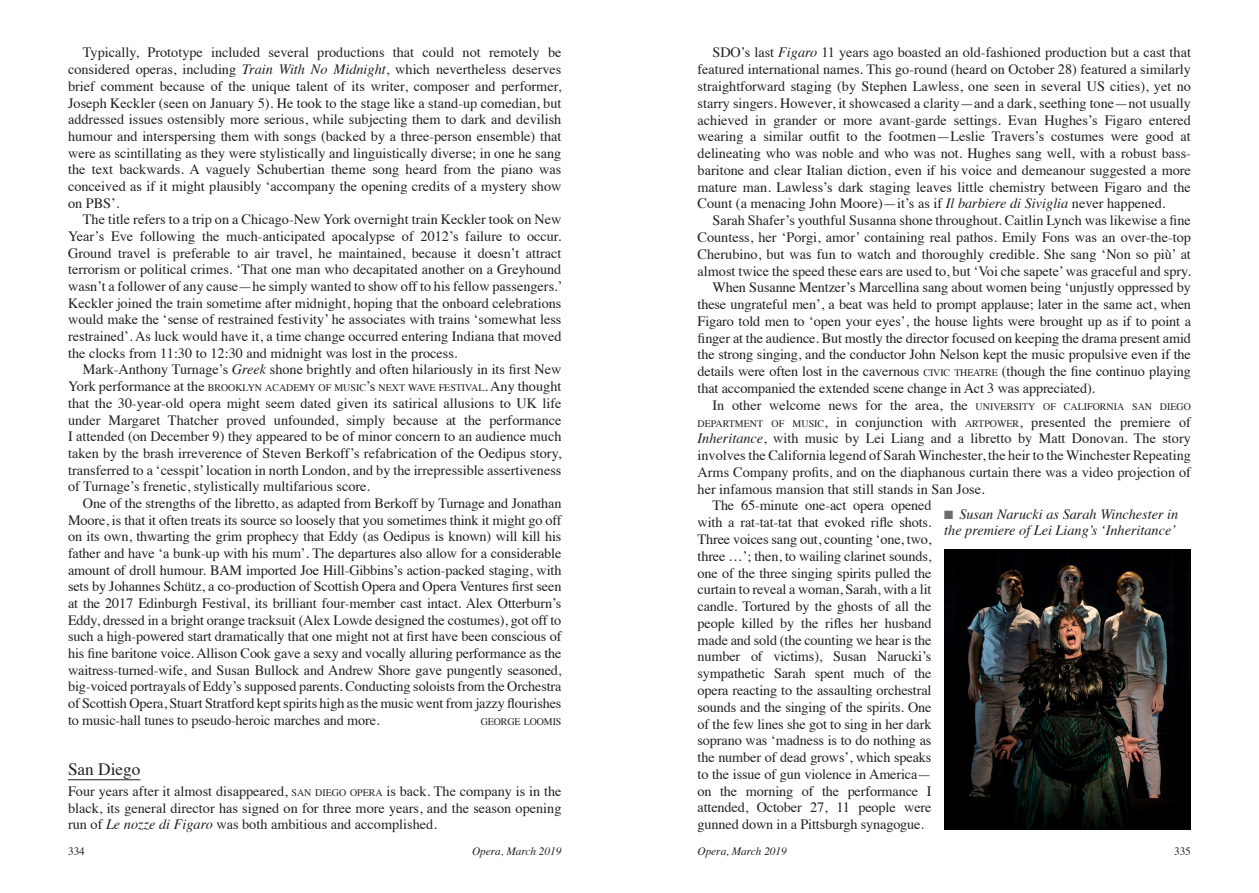
<style>
.page{position:relative;width:1259px;height:893px;background:#fff}
.page>*{position:absolute;margin:0;border:0;box-sizing:border-box;transform-origin:0 0}
._1_review_head_-_cit{font:17.25px "Times";color:#231f20}
._1_body_text{font:14.25px/16.8px "Times";color:#231f20;text-align:justify}
._1_first_para_review{font:14.25px/16.6px "Times";color:#231f20;text-align:justify}
.t1{font:italic 14.25px/16.5px "Times";color:#231f20}
.t2{font:italic 11.25px "Times";color:#231f20}
.t3{font:11.25px "Times";color:#231f20}
._1_body_text-2{font:10.05px "Times";color:#231f20}
.s1{font-style:italic}
.s2{font-size:14.25px}
.s3{font-size:10.05px}
.s4{font-style:inherit}
.s5{color:#6c6d70}
</style>
<div class="page">
<hr style="left:68px;top:779px;width:72px;height:1px;background:#231f20">
<img style="left:944px;top:550px;width:247px;height:279px">
<p class="_1_body_text" style="left:68px;top:43px;width:495px;text-indent:15px">Typically, Prototype included several productions that could not remotely be considered operas, including <span class="s1">Train With No Midnight</span>, which nevertheless deserves brief comment because of the unique talent of its writer, composer and performer, Joseph Keckler (seen on January 5). He took to the stage like a stand-up comedian, but addressed issues ostensibly more serious, while subjecting them to dark and devilish humour and interspersing them with songs (backed by a three-person ensemble) that were as scintillating as they were stylistically and linguistically diverse; in one he sang the text backwards. A vaguely Schubertian theme song heard from the piano was conceived as if it might plausibly ‘accompany the opening credits of a mystery show on PBS’.</p>
<p class="_1_body_text" style="left:68px;top:210px;width:496px;text-indent:15px">The title refers to a trip on a Chicago-New York overnight train Keckler took on New Year’s Eve following the much-anticipated apocalypse of 2012’s failure to occur.<br>Ground travel is preferable to air travel, he maintained, because it doesn’t attract terrorism or political crimes. ‘That one man who decapitated another on a Greyhound wasn’t a follower of any cause—he simply wanted to show off to his fellow passengers.’ Keckler joined the train sometime after midnight, hoping that the onboard celebrations would make the ‘sense of restrained festivity’ he associates with trains ‘somewhat less restrained’. As luck would have it, a time change occurred entering Indiana that moved the clocks from 11:30 to 12:30 and midnight was lost in the process.</p>
<p class="_1_body_text" style="left:83px;top:360px;width:480px">Mark-Anthony Turnage’s <span class="s1">Greek</span> shone brightly and often hilariously in its first New</p>
<p class="_1_body_text-2" style="left:68px;top:378px;width:495px"><span class="s2">York performance at the</span> BROOKLYN ACADEMY OF MUSIC<span class="s2">’s</span> NEXT WAVE FESTIVAL<span class="s2">. Any thought</span></p>
<p class="_1_body_text" style="left:68px;top:393px;width:495px">that the 30-year-old opera might seem dated given its satirical allusions to UK life under Margaret Thatcher proved unfounded, simply because at the performance I attended (on December 9) they appeared to be of minor concern to an audience much taken by the brash irreverence of Steven Berkoff’s refabrication of the Oedipus story, transferred to a ‘cesspit’ location in north London, and by the irrepressible assertiveness of Turnage’s frenetic, stylistically multifarious score.</p>
<p class="_1_body_text" style="left:68px;top:494px;width:495px;text-indent:15px">One of the strengths of the libretto, as adapted from Berkoff by Turnage and Jonathan Moore, is that it often treats its source so loosely that you sometimes think it might go off on its own, thwarting the grim prophecy that Eddy (as Oedipus is known) will kill his father and have ‘a bunk-up with his mum’. The departures also allow for a considerable amount of droll humour. BAM imported Joe Hill-Gibbins’s action-packed staging, with sets by Johannes Schütz, a co-production of Scottish Opera and Opera Ventures first seen at the 2017 Edinburgh Festival, its brilliant four-member cast intact. Alex Otterburn’s Eddy, dressed in a bright orange tracksuit (Alex Lowde designed the costumes), got off to such a high-powered start dramatically that one might not at first have been conscious of his fine baritone voice. Allison Cook gave a sexy and vocally alluring performance as the waitress-turned-wife, and Susan Bullock and Andrew Shore gave pungently seasoned, big-voiced portrayals of Eddy’s supposed parents. Conducting soloists from the Orchestra of Scottish Opera, Stuart Stratford kept spirits high as the music went from jazzy flourishes to music-hall tunes to pseudo-heroic marches and more.</p>
<p class="_1_body_text-2" style="left:481px;top:712px;width:82px">GEORGE LOOMIS</p>
<p class="_1_review_head_-_cit" style="left:68px;top:753px;width:74px">San Diego</p>
<p class="_1_first_para_review" style="left:68px;top:781px;width:495px">Four years after it almost disappeared, <span class="s3">SAN DIEGO OPERA</span> is back. The company is in the black, its general director has signed on for three more years, and the season opening run of <span class="s1">Le nozze di Figaro</span> was both ambitious and accomplished.</p>
<p class="_1_body_text" style="left:697px;top:43px;width:495px;text-indent:15px">SDO’s last <span class="s1">Figaro</span> 11 years ago boasted an old-fashioned production but a cast that featured international names. This go-round (heard on October 28) featured a similarly straightforward staging (by Stephen Lawless, one seen in several US cities), yet no starry singers. However, it showcased a clarity—and a dark, seething tone—not usually achieved in grander or more avant-garde settings. Evan Hughes’s Figaro entered wearing a similar outfit to the footmen—Leslie Travers’s costumes were good at delineating who was noble and who was not. Hughes sang well, with a robust bass&shy;baritone and clear Italian diction, even if his voice and demeanour suggested a more mature man. Lawless’s dark staging leaves little chemistry between Figaro and the Count (a menacing John Moore)—it’s as if <span class="s1">Il barbiere di Siviglia</span> never happened.</p>
<p class="_1_body_text" style="left:697px;top:211px;width:495px;text-indent:15px">Sarah Shafer’s youthful Susanna shone throughout. Caitlin Lynch was likewise a fine Countess, her ‘Porgi, amor’ containing real pathos. Emily Fons was an over-the-top Cherubino, but was fun to watch and thoroughly credible. She sang ‘Non so più’ at almost twice the speed these ears are used to, but ‘Voi che sapete’ was graceful and spry.</p>
<p class="_1_body_text" style="left:697px;top:278px;width:495px;text-indent:15px">When Susanne Mentzer’s Marcellina sang about women being ‘unjustly oppressed by these ungrateful men’, a beat was held to prompt applause; later in the same act, when Figaro told men to ‘open your eyes’, the house lights were brought up as if to point a finger at the audience. But mostly the director focused on keeping the drama present amid the strong singing, and the conductor John Nelson kept the music propulsive even if the details were often lost in the cavernous <span class="s3">CIVIC THEATRE</span> (though the fine continuo playing that accompanied the extended scene change in Act 3 was appreciated).</p>
<p class="_1_body_text" style="left:697px;top:395px;width:495px;text-indent:15px">In other welcome news for the area, the <span class="s3">UNIVERSITY OF CALIFORNIA SAN DIEGO DEPARTMENT OF MUSIC</span><span class="s4">,</span> in conjunction with <span class="s3">ARTPOWER</span><span class="s4">,</span> presented the premiere of <span class="s1">Inheritance</span>, with music by Lei Liang and a libretto by Matt Donovan. The story involves the California legend of Sarah Winchester, the heir to the Winchester Repeating Arms Company profits, and on the diaphanous curtain there was a video projection of her infamous mansion that still stands in San Jose.</p>
<p class="_1_body_text" style="left:697px;top:496px;width:235px;text-indent:15px">The 65-minute one-act opera opened with a rat-tat-tat that evoked rifle shots.<br>Three voices sang out, counting ‘one, two, three …’; then, to wailing clarinet sounds, one of the three singing spirits pulled the curtain to reveal a woman, Sarah, with a lit candle. Tortured by the ghosts of all the people killed by the rifles her husband made and sold (the counting we hear is the number of victims), Susan Narucki’s sympathetic Sarah spent much of the opera reacting to the assaulting orchestral sounds and the singing of the spirits. One of the few lines she got to sing in her dark soprano was ‘madness is to do nothing as the number of dead grows’, which speaks to the issue of gun violence in America— on the morning of the performance I attended, October 27, 11 people were gunned down in a Pittsburgh synagogue.</p>
<p class="t1" style="left:944px;top:505px;width:236px"><span class="s5">■</span> Susan Narucki as Sarah Winchester in the premiere of Lei Liang’s ‘Inheritance’</p>
<p class="t3" style="left:68px;top:840px;width:18px">334</p>
<p class="t2" style="left:472px;top:841px;width:91px">Opera, March 2019</p>
<p class="t2" style="left:697px;top:841px;width:91px">Opera, March 2019</p>
<p class="t3" style="left:1174px;top:840px;width:18px">335</p>
</div>
